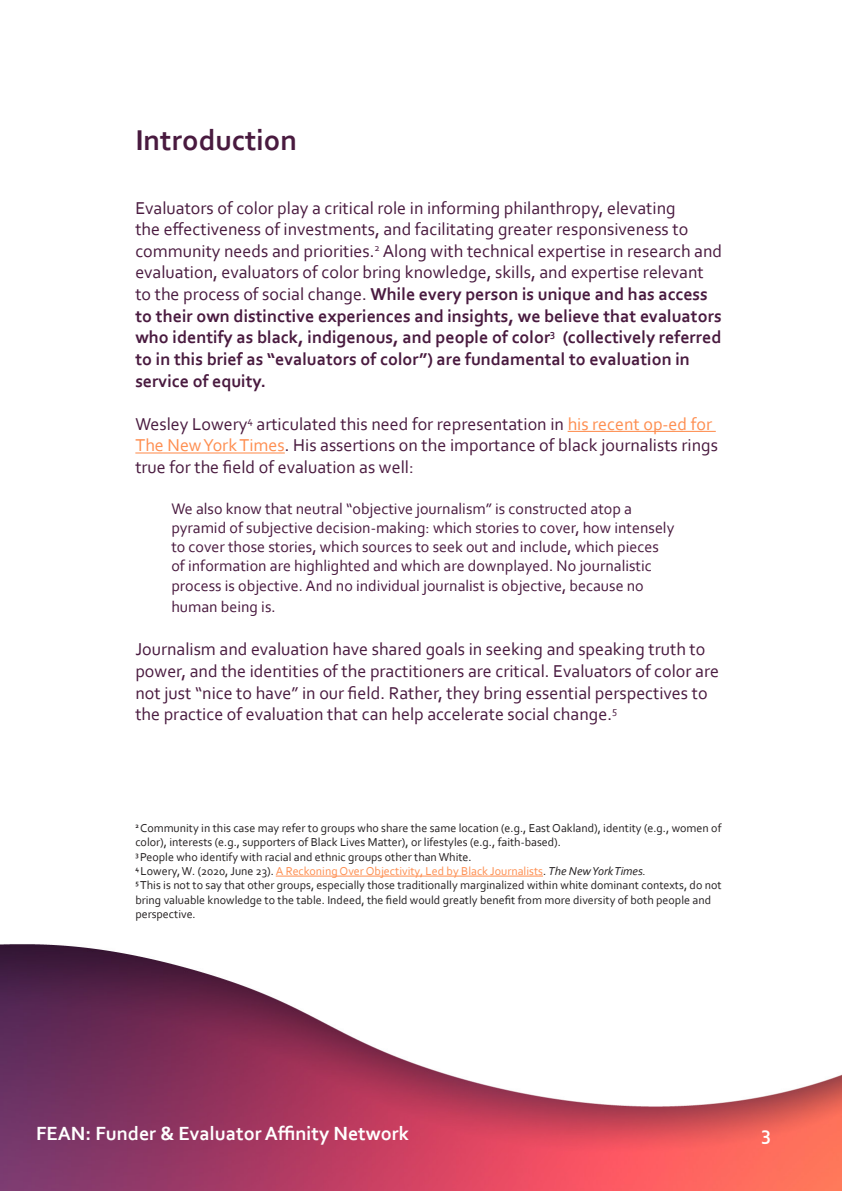
<style>
.page{position:relative;width:842px;height:1191px;background:#fff}
.page>*{position:absolute;margin:0;border:0;box-sizing:border-box;transform-origin:0 0}
.Section_title{font:700 30px "Corbel";color:#491a3f}
.t1{font:700 20px "Corbel";color:#fff}
.t2{font:18px/21.6px "Corbel";color:#491a3f}
.t3{font:16px/19.2px "Corbel";color:#491a3f}
.t4{font:12px/14.4px "Corbel";color:#231f20}
.t5{font:12px "Corbel";color:#fe8e50}
.s1{font-weight:700}
.s2{color:#fe8e50}
.s3{color:#231f20}
.s4{font-style:italic;color:#231f20}
</style>
<div class="page">
<img style="left:0;top:430px;width:842px;height:761px">
<hr style="left:568px;top:431px;width:148px;height:1px;background:#fe8e50">
<hr style="left:135px;top:452px;width:150px;height:1px;background:#fe8e50">
<hr style="left:276px;top:875px;width:267px;height:1px;background:#fe8e50">
<h2 class="Section_title" style="left:135px;top:121px;width:163px">Introduction</h2>
<p class="t2" style="left:135px;top:196px;width:588px">Evaluators of color play a critical role in informing philanthropy, elevating<br>the effectiveness of investments, and facilitating greater responsiveness to community needs and priorities.<sup>2</sup> Along with technical expertise in research and evaluation, evaluators of color bring knowledge, skills, and expertise relevant to the process of social change. <span class="s1">While every person is unique and has access to their own distinctive experiences and insights, we believe that evaluators who identify as black, indigenous, and people of color</span><sup>3</sup> <span class="s1">(collectively referred to in this brief as “evaluators of color”) are fundamental to evaluation in service of equity.</span></p>
<p class="t2" style="left:135px;top:412px;width:584px">Wesley Lowery<sup>4</sup> articulated this need for representation in <span class="s2">his recent op-ed for<br>The New York Times</span>. His assertions on the importance of black journalists rings true for the field of evaluation as well:</p>
<p class="t3" style="left:171px;top:498px;width:504px">We also know that neutral “objective journalism” is constructed atop a pyramid of subjective decision-making: which stories to cover, how intensely to cover those stories, which sources to seek out and include, which pieces of information are highlighted and which are downplayed. No journalistic process is objective. And no individual journalist is objective, because no</p>
<p class="t3" style="left:171px;top:597px;width:106px">human being is.</p>
<p class="t2" style="left:135px;top:638px;width:585px">Journalism and evaluation have shared goals in seeking and speaking truth to power, and the identities of the practitioners are critical. Evaluators of color are not just “nice to have” in our field. Rather, they bring essential perspectives to the practice of evaluation that can help accelerate social change.<sup>5</sup></p>
<p class="t4" style="left:135px;top:820px;width:588px"><sup>2</sup> Community in this case may refer to groups who share the same location (e.g., East Oakland), identity (e.g., women of color), interests (e.g., supporters of Black Lives Matter), or lifestyles (e.g., faith-based).</p>
<p class="t4" style="left:135px;top:849px;width:338px"><sup>3</sup> People who identify with racial and ethnic groups other than White.</p>
<p class="t5" style="left:135px;top:863px;width:512px"><sup>4</sup> <span class="s3">Lowery, W. (2020, June 23).</span> A Reckoning Over Objectivity, Led by Black Journalists<span class="s3">.</span> <span class="s4">The New York Times.</span></p>
<p class="t4" style="left:135px;top:878px;width:588px"><sup>5</sup> This is not to say that other groups, especially those traditionally marginalized within white dominant contexts, do not bring valuable knowledge to the table. Indeed, the field would greatly benefit from more diversity of both people and perspective.</p>
<p class="t1" style="left:36px;top:1120px;width:375px">FEAN: Funder &amp; Evaluator Affinity Network</p>
<p class="t1" style="left:762px;top:1120px;width:11px">3</p>
</div>
